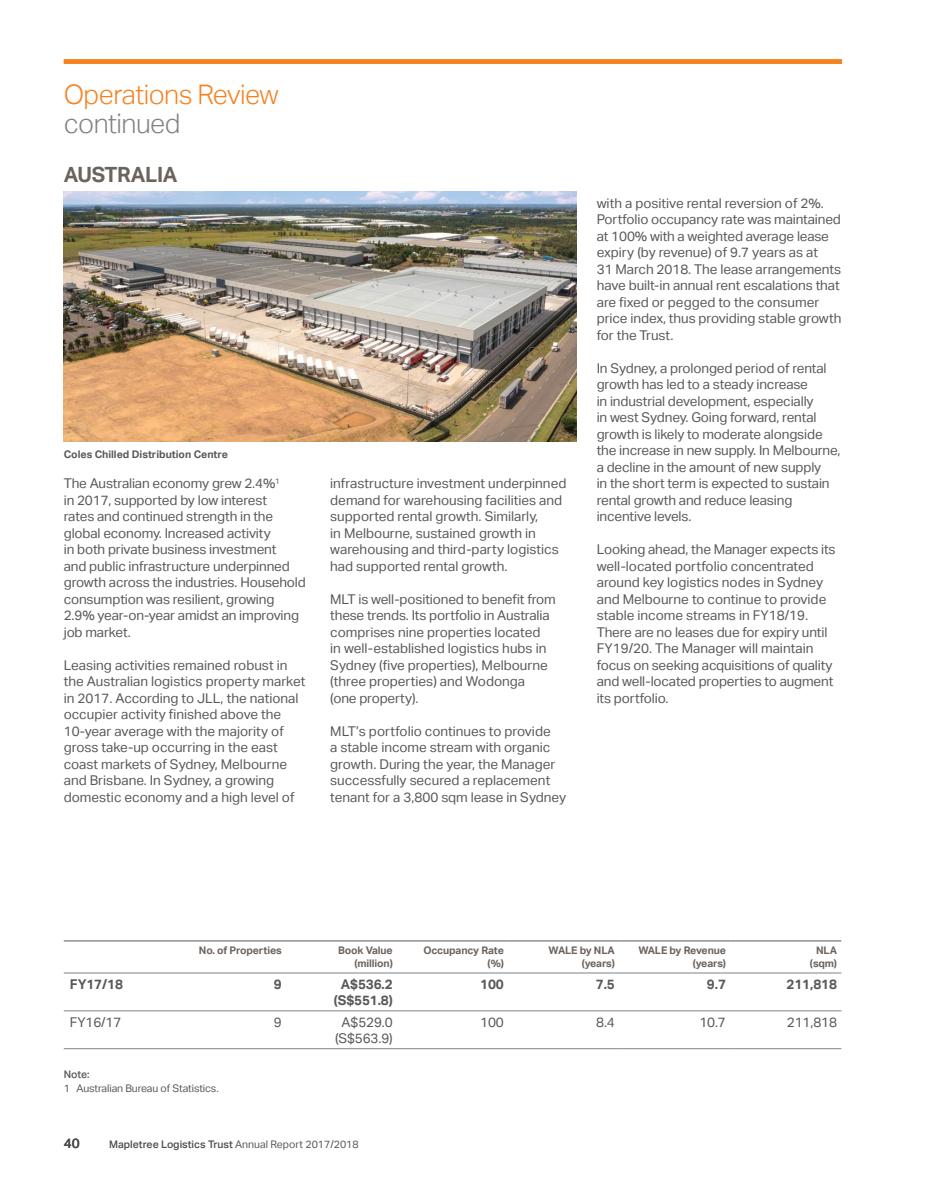
<style>
.page{position:relative;width:927px;height:1191px;background:#fff}
.page>*{position:absolute;margin:0;border:0;box-sizing:border-box;transform-origin:0 0}
.t1{font:300 27px "Aktiv Grotesk";letter-spacing:-.02em;color:#f58220}
.t2{font:300 27px "Aktiv Grotesk";letter-spacing:-.02em;color:#808285}
.t3{font:700 21px "Aktiv Grotesk";letter-spacing:-.02em;color:#6d635d}
.t4{font:13.5px/16.5px "Aktiv Grotesk";letter-spacing:-.01em;color:#58595b}
.t5{font:700 13.5px/16.2px "Aktiv Grotesk";letter-spacing:-.01em;color:#58595b;text-align:center}
.t6{font:500 13.5px "Aktiv Grotesk";color:#4d4d4f}
.t7{font:700 10.5px/12.6px "Aktiv Grotesk";letter-spacing:-.01em;color:#6d635d;text-align:right}
.t8{font:500 10.5px "Aktiv Grotesk";color:#4d4d4f}
.t9{font:10.5px "Aktiv Grotesk";letter-spacing:-.01em;color:#58595b}
.t10{font:700 10.5px "Aktiv Grotesk";color:#58595b}
.t11{font:500 10.5px "Aktiv Grotesk";color:#58595b}
.s1{font-weight:400;color:#58595b}
</style>
<div class="page">
<img style="left:64px;top:191px;width:513px;height:251px">
<hr style="left:64px;top:972px;width:111px;height:1px;background:#808285">
<hr style="left:175px;top:972px;width:111px;height:1px;background:#808285">
<hr style="left:286px;top:972px;width:111px;height:1px;background:#808285">
<hr style="left:397px;top:972px;width:111px;height:1px;background:#808285">
<hr style="left:508px;top:972px;width:111px;height:1px;background:#808285">
<hr style="left:619px;top:972px;width:111px;height:1px;background:#808285">
<hr style="left:730px;top:972px;width:111px;height:1px;background:#808285">
<hr style="left:64px;top:1010px;width:111px;height:1px;background:#808285">
<hr style="left:175px;top:1010px;width:111px;height:1px;background:#808285">
<hr style="left:286px;top:1010px;width:111px;height:1px;background:#808285">
<hr style="left:397px;top:1010px;width:111px;height:1px;background:#808285">
<hr style="left:508px;top:1010px;width:111px;height:1px;background:#808285">
<hr style="left:619px;top:1010px;width:111px;height:1px;background:#808285">
<hr style="left:730px;top:1010px;width:111px;height:1px;background:#808285">
<hr style="left:64px;top:1048px;width:111px;height:1px;background:#808285">
<hr style="left:175px;top:1048px;width:111px;height:1px;background:#808285">
<hr style="left:286px;top:1048px;width:111px;height:1px;background:#808285">
<hr style="left:397px;top:1048px;width:111px;height:1px;background:#808285">
<hr style="left:508px;top:1048px;width:111px;height:1px;background:#808285">
<hr style="left:619px;top:1048px;width:111px;height:1px;background:#808285">
<hr style="left:730px;top:1048px;width:111px;height:1px;background:#808285">
<hr style="left:64px;top:940px;width:111px;height:1px;background:#958d87">
<hr style="left:175px;top:940px;width:111px;height:1px;background:#958d87">
<hr style="left:286px;top:940px;width:111px;height:1px;background:#958d87">
<hr style="left:397px;top:940px;width:111px;height:1px;background:#958d87">
<hr style="left:508px;top:940px;width:111px;height:1px;background:#958d87">
<hr style="left:619px;top:940px;width:111px;height:1px;background:#958d87">
<hr style="left:730px;top:940px;width:111px;height:1px;background:#958d87">
<div style="left:64px;top:59px;width:778px;height:5px;background:#f58220"></div>
<h1 class="t1" style="left:64px;top:79px;width:216px">Operations Review</h1>
<h1 class="t2" style="left:64px;top:108px;width:118px">continued</h1>
<h2 class="t3" style="left:64px;top:163px;width:115px">AUSTRALIA</h2>
<p class="t10" style="left:64px;top:448px;width:166px">Coles Chilled Distribution Centre</p>
<p class="t4" style="left:64px;top:475px;width:244px">The Australian economy grew 2.4%<sup>1<br></sup>in 2017, supported by low interest<br>rates and continued strength in the global economy. Increased activity<br>in both private business investment<br>and public infrastructure underpinned growth across the industries. Household consumption was resilient, growing 2.9% year-on-year amidst an improving job market.</p>
<p class="t4" style="left:64px;top:657px;width:243px">Leasing activities remained robust in the Australian logistics property market in 2017. According to JLL, the national occupier activity finished above the 10-year average with the majority of gross take-up occurring in the east coast markets of Sydney, Melbourne and Brisbane. In Sydney, a growing domestic economy and a high level of</p>
<p class="t4" style="left:330px;top:475px;width:238px">infrastructure investment underpinned demand for warehousing facilities and supported rental growth. Similarly,<br>in Melbourne, sustained growth in warehousing and third-party logistics had supported rental growth.</p>
<p class="t4" style="left:330px;top:591px;width:227px">MLT is well-positioned to benefit from these trends. Its portfolio in Australia comprises nine properties located<br>in well-established logistics hubs in Sydney (five properties), Melbourne (three properties) and Wodonga<br>(one property).</p>
<p class="t4" style="left:330px;top:723px;width:237px">MLT’s portfolio continues to provide<br>a stable income stream with organic growth. During the year, the Manager successfully secured a replacement tenant for a 3,800 sqm lease in Sydney</p>
<p class="t4" style="left:597px;top:195px;width:246px">with a positive rental reversion of 2%.<br>Portfolio occupancy rate was maintained at 100% with a weighted average lease expiry (by revenue) of 9.7 years as at<br>31 March 2018. The lease arrangements have built-in annual rent escalations that are fixed or pegged to the consumer price index, thus providing stable growth for the Trust.</p>
<p class="t4" style="left:597px;top:360px;width:245px">In Sydney, a prolonged period of rental growth has led to a steady increase<br>in industrial development, especially<br>in west Sydney. Going forward, rental growth is likely to moderate alongside the increase in new supply. In Melbourne, a decline in the amount of new supply<br>in the short term is expected to sustain rental growth and reduce leasing incentive levels.</p>
<p class="t4" style="left:597px;top:541px;width:240px">Looking ahead, the Manager expects its well-located portfolio concentrated around key logistics nodes in Sydney and Melbourne to continue to provide stable income streams in FY18/19.<br>There are no leases due for expiry until FY19/20. The Manager will maintain focus on seeking acquisitions of quality and well-located properties to augment its portfolio.</p>
<p class="t7" style="left:199px;top:944px;width:84px">No. of Properties</p>
<p class="t7" style="left:338px;top:944px;width:56px">Book Value (million)</p>
<p class="t7" style="left:424px;top:944px;width:82px">Occupancy Rate (%)</p>
<p class="t7" style="left:549px;top:944px;width:68px">WALE by NLA (years)</p>
<p class="t7" style="left:638px;top:944px;width:89px">WALE by Revenue (years)</p>
<p class="t7" style="left:810px;top:944px;width:29px;text-align:center">NLA (sqm)</p>
<p class="t5" style="left:70px;top:976px;width:55px">FY17/18</p>
<p class="t5" style="left:274px;top:976px;width:9px">9</p>
<p class="t5" style="left:334px;top:976px;width:60px">A$536.2 (S$551.8)</p>
<p class="t5" style="left:480px;top:976px;width:25px">100</p>
<p class="t5" style="left:596px;top:976px;width:21px">7.5</p>
<p class="t5" style="left:707px;top:976px;width:21px">9.7</p>
<p class="t5" style="left:787px;top:976px;width:52px">211,818</p>
<p class="t4" style="left:70px;top:1013px;width:53px">FY16/17</p>
<p class="t4" style="left:274px;top:1013px;width:9px">9</p>
<p class="t4" style="left:335px;top:1013px;width:59px;text-align:center">A$529.0 (S$563.9)</p>
<p class="t4" style="left:480px;top:1013px;width:25px">100</p>
<p class="t4" style="left:596px;top:1013px;width:20px">8.4</p>
<p class="t4" style="left:699px;top:1013px;width:28px">10.7</p>
<p class="t4" style="left:787px;top:1013px;width:52px">211,818</p>
<p class="t11" style="left:64px;top:1067px;width:27px">Note:</p>
<p class="t9" style="left:64px;top:1082px;width:156px">1 Australian Bureau of Statistics.</p>
<p class="t6" style="left:64px;top:1135px;width:17px">40</p>
<p class="t8" style="left:109px;top:1138px;width:251px">Mapletree Logistics Trust <span class="s1">Annual Report 2017/2018</span></p>
</div>
